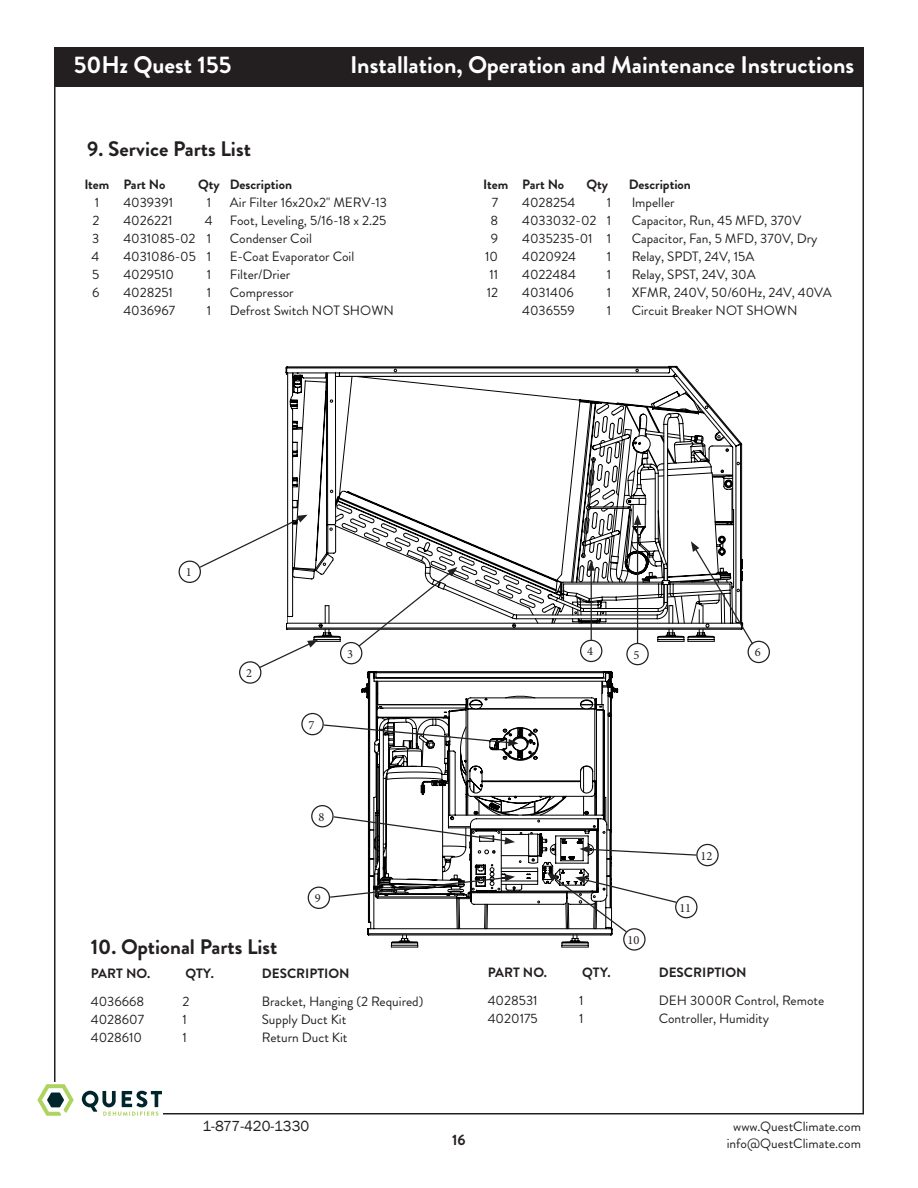
<style>
.page{position:relative;width:918px;height:1188px;background:#fff}
.page>*{position:absolute;margin:0;border:0;box-sizing:border-box;transform-origin:0 0}
.t1{font:700 24px "Brandon Grotesque";color:#fff}
.Bold_14_pt_subheads{font:700 21px "Brandon Grotesque";color:#231f20}
.t2{font:15px "Franklin Gothic";color:#231f20}
.t3{font:700 15px "Brandon Grotesque";color:#231f20}
.body_text{font:13.5px/16.2px "Brandon Grotesque";color:#231f20;text-align:center}
.body_text-2{font:700 13.5px "Brandon Grotesque";color:#231f20}
.body{font:12.45px "Minion Pro";color:#231f20}
</style>
<div class="page">
<div style="left:54px;top:47px;width:810px;height:40px;background:#231f20"></div>
<svg style="left:38px;top:1084px;width:36px;height:32px"></svg>
<svg style="left:82px;top:1091px;width:80px;height:25px"></svg>
<svg style="left:367px;top:934px;width:246px;height:9px"></svg>
<svg style="left:368px;top:672px;width:244px;height:7px"></svg>
<svg style="left:285px;top:366px;width:398px;height:7px"></svg>
<svg style="left:286px;top:373px;width:420px;height:265px"></svg>
<svg style="left:335px;top:402px;width:220px;height:222px"></svg>
<svg style="left:258px;top:640px;width:60px;height:29px"></svg>
<div style="left:239px;top:661px;width:22px;height:23px;border:1px solid #231f20;border-radius:50%"></div>
<svg style="left:357px;top:567px;width:100px;height:81px"></svg>
<div style="left:340px;top:642px;width:22px;height:22px;border:1px solid #231f20;border-radius:50%"></div>
<div style="left:580px;top:640px;width:22px;height:22px;border:1px solid #231f20;border-radius:50%"></div>
<div style="left:626px;top:643px;width:23px;height:22px;border:1px solid #231f20;border-radius:50%"></div>
<svg style="left:555px;top:401px;width:199px;height:245px"></svg>
<div style="left:748px;top:641px;width:22px;height:22px;border:1px solid #231f20;border-radius:50%"></div>
<div style="left:301px;top:713px;width:23px;height:22px;border:1px solid #231f20;border-radius:50%"></div>
<div style="left:311px;top:805px;width:23px;height:22px;border:1px solid #231f20;border-radius:50%"></div>
<div style="left:308px;top:887px;width:22px;height:22px;border:1px solid #231f20;border-radius:50%"></div>
<div style="left:623px;top:928px;width:23px;height:23px;border:1px solid #231f20;border-radius:50%"></div>
<svg style="left:322px;top:679px;width:376px;height:255px"></svg>
<div style="left:696px;top:844px;width:23px;height:22px;border:1px solid #231f20;border-radius:50%"></div>
<svg style="left:198px;top:368px;width:129px;height:256px"></svg>
<div style="left:179px;top:561px;width:22px;height:22px;border:1px solid #231f20;border-radius:50%"></div>
<h1 class="t1" style="left:74px;top:48px;width:159px">50Hz Quest 155</h1>
<h1 class="t1" style="left:350px;top:48px;width:506px">Installation, Operation and Maintenance Instructions</h1>
<p class="Bold_14_pt_subheads" style="left:87px;top:135px;width:165px">9. Service Parts List</p>
<p class="body_text-2" style="left:84px;top:175px;width:83px">Item Part No</p>
<p class="body_text-2" style="left:198px;top:175px;width:96px">Qty Description</p>
<p class="body_text" style="left:95px;top:194px;width:6px">1</p>
<p class="body_text" style="left:123px;top:194px;width:51px">4039391</p>
<p class="body_text" style="left:207px;top:194px;width:6px">1</p>
<p class="body_text" style="left:230px;top:194px;width:159px">Air Filter 16x20x2" MERV-13</p>
<p class="body_text" style="left:92px;top:212px;width:9px">2</p>
<p class="body_text" style="left:123px;top:212px;width:51px">4026221</p>
<p class="body_text" style="left:205px;top:212px;width:9px">4</p>
<p class="body_text" style="left:230px;top:212px;width:158px">Foot, Leveling, 5/16-18 x 2.25</p>
<p class="body_text" style="left:92px;top:230px;width:9px">3</p>
<p class="body_text" style="left:123px;top:230px;width:89px">4031085-02 1</p>
<p class="body_text" style="left:230px;top:230px;width:84px">Condenser Coil</p>
<p class="body_text" style="left:91px;top:248px;width:9px">4</p>
<p class="body_text" style="left:123px;top:248px;width:89px">4031086-05 1</p>
<p class="body_text" style="left:230px;top:248px;width:126px">E-Coat Evaporator Coil</p>
<p class="body_text" style="left:92px;top:266px;width:9px">5</p>
<p class="body_text" style="left:123px;top:266px;width:52px">4029510</p>
<p class="body_text" style="left:207px;top:266px;width:6px">1</p>
<p class="body_text" style="left:230px;top:266px;width:62px">Filter/Drier</p>
<p class="body_text" style="left:92px;top:284px;width:9px">6</p>
<p class="body_text" style="left:123px;top:284px;width:51px">4028251</p>
<p class="body_text" style="left:207px;top:284px;width:6px">1</p>
<p class="body_text" style="left:230px;top:284px;width:65px">Compressor</p>
<p class="body_text" style="left:123px;top:302px;width:53px">4036967</p>
<p class="body_text" style="left:207px;top:302px;width:6px">1</p>
<p class="body_text" style="left:230px;top:302px;width:166px">Defrost Switch NOT SHOWN</p>
<p class="body_text-2" style="left:483px;top:175px;width:83px">Item Part No</p>
<p class="body_text-2" style="left:586px;top:175px;width:23px">Qty</p>
<p class="body_text-2" style="left:629px;top:175px;width:64px">Description</p>
<p class="body_text" style="left:492px;top:194px;width:8px">7</p>
<p class="body_text" style="left:522px;top:194px;width:55px">4028254</p>
<p class="body_text" style="left:607px;top:194px;width:6px">1</p>
<p class="body_text" style="left:632px;top:194px;width:45px">Impeller</p>
<p class="body_text" style="left:490px;top:212px;width:9px">8</p>
<p class="body_text" style="left:522px;top:212px;width:91px">4033032-02 1</p>
<p class="body_text" style="left:632px;top:212px;width:171px">Capacitor, Run, 45 MFD, 370V</p>
<p class="body_text" style="left:491px;top:230px;width:9px">9</p>
<p class="body_text" style="left:522px;top:230px;width:91px">4035235-01 1</p>
<p class="body_text" style="left:632px;top:230px;width:187px">Capacitor, Fan, 5 MFD, 370V, Dry</p>
<p class="body_text" style="left:485px;top:248px;width:14px">10</p>
<p class="body_text" style="left:522px;top:248px;width:55px">4020924</p>
<p class="body_text" style="left:607px;top:248px;width:6px">1</p>
<p class="body_text" style="left:632px;top:248px;width:124px">Relay, SPDT, 24V, 15A</p>
<p class="body_text" style="left:489px;top:266px;width:10px">11</p>
<p class="body_text" style="left:522px;top:266px;width:55px">4022484</p>
<p class="body_text" style="left:607px;top:266px;width:6px">1</p>
<p class="body_text" style="left:632px;top:266px;width:126px">Relay, SPST, 24V, 30A</p>
<p class="body_text" style="left:487px;top:284px;width:13px">12</p>
<p class="body_text" style="left:522px;top:284px;width:53px">4031406</p>
<p class="body_text" style="left:607px;top:284px;width:6px">1</p>
<p class="body_text" style="left:632px;top:284px;width:201px">XFMR, 240V, 50/60Hz, 24V, 40VA</p>
<p class="body_text" style="left:522px;top:302px;width:54px">4036559</p>
<p class="body_text" style="left:607px;top:302px;width:6px">1</p>
<p class="body_text" style="left:632px;top:302px;width:167px">Circuit Breaker NOT SHOWN</p>
<p class="body" style="left:186px;top:564px;width:7px">1</p>
<p class="body" style="left:246px;top:665px;width:7px">2</p>
<p class="body" style="left:309px;top:716px;width:7px">7</p>
<p class="body" style="left:347px;top:645px;width:7px">3</p>
<p class="body" style="left:587px;top:643px;width:7px">4</p>
<p class="body" style="left:634px;top:646px;width:7px">5</p>
<p class="body" style="left:755px;top:644px;width:7px">6</p>
<p class="Bold_14_pt_subheads" style="left:91px;top:932px;width:188px">10. Optional Parts List</p>
<p class="body" style="left:318px;top:808px;width:7px">8</p>
<p class="body" style="left:315px;top:890px;width:7px">9</p>
<p class="body" style="left:627px;top:932px;width:13px">10</p>
<p class="body" style="left:701px;top:847px;width:13px">12</p>
<p class="body" style="left:679px;top:899px;width:13px">11</p>
<p class="body_text-2" style="left:91px;top:964px;width:61px">PART NO.</p>
<p class="body_text-2" style="left:185px;top:964px;width:30px">QTY.</p>
<p class="body_text-2" style="left:262px;top:964px;width:89px">DESCRIPTION</p>
<p class="body_text" style="left:91px;top:993px;width:55px">4036668</p>
<p class="body_text" style="left:182px;top:993px;width:9px">2</p>
<p class="body_text" style="left:262px;top:993px;width:163px">Bracket, Hanging (2 Required)</p>
<p class="body_text" style="left:91px;top:1011px;width:55px">4028607</p>
<p class="body_text" style="left:182px;top:1011px;width:6px">1</p>
<p class="body_text" style="left:262px;top:1011px;width:86px">Supply Duct Kit</p>
<p class="body_text" style="left:91px;top:1029px;width:53px">4028610</p>
<p class="body_text" style="left:182px;top:1029px;width:6px">1</p>
<p class="body_text" style="left:262px;top:1029px;width:87px">Return Duct Kit</p>
<p class="body_text-2" style="left:488px;top:963px;width:61px">PART NO.</p>
<p class="body_text-2" style="left:582px;top:963px;width:30px">QTY.</p>
<p class="body_text-2" style="left:659px;top:963px;width:89px">DESCRIPTION</p>
<p class="body_text" style="left:488px;top:992px;width:51px">4028531</p>
<p class="body_text" style="left:579px;top:992px;width:6px">1</p>
<p class="body_text" style="left:659px;top:992px;width:167px">DEH 3000R Control, Remote</p>
<p class="body_text" style="left:488px;top:1010px;width:51px">4020175</p>
<p class="body_text" style="left:579px;top:1010px;width:6px">1</p>
<p class="body_text" style="left:659px;top:1010px;width:112px">Controller, Humidity</p>
<p class="t2" style="left:202px;top:1117px;width:108px">1-877-420-1330</p>
<p class="t3" style="left:452px;top:1129px;width:15px">16</p>
<p class="body_text" style="left:727px;top:1119px;width:136px">www.QuestClimate.com info@QuestClimate.com</p>
</div>
